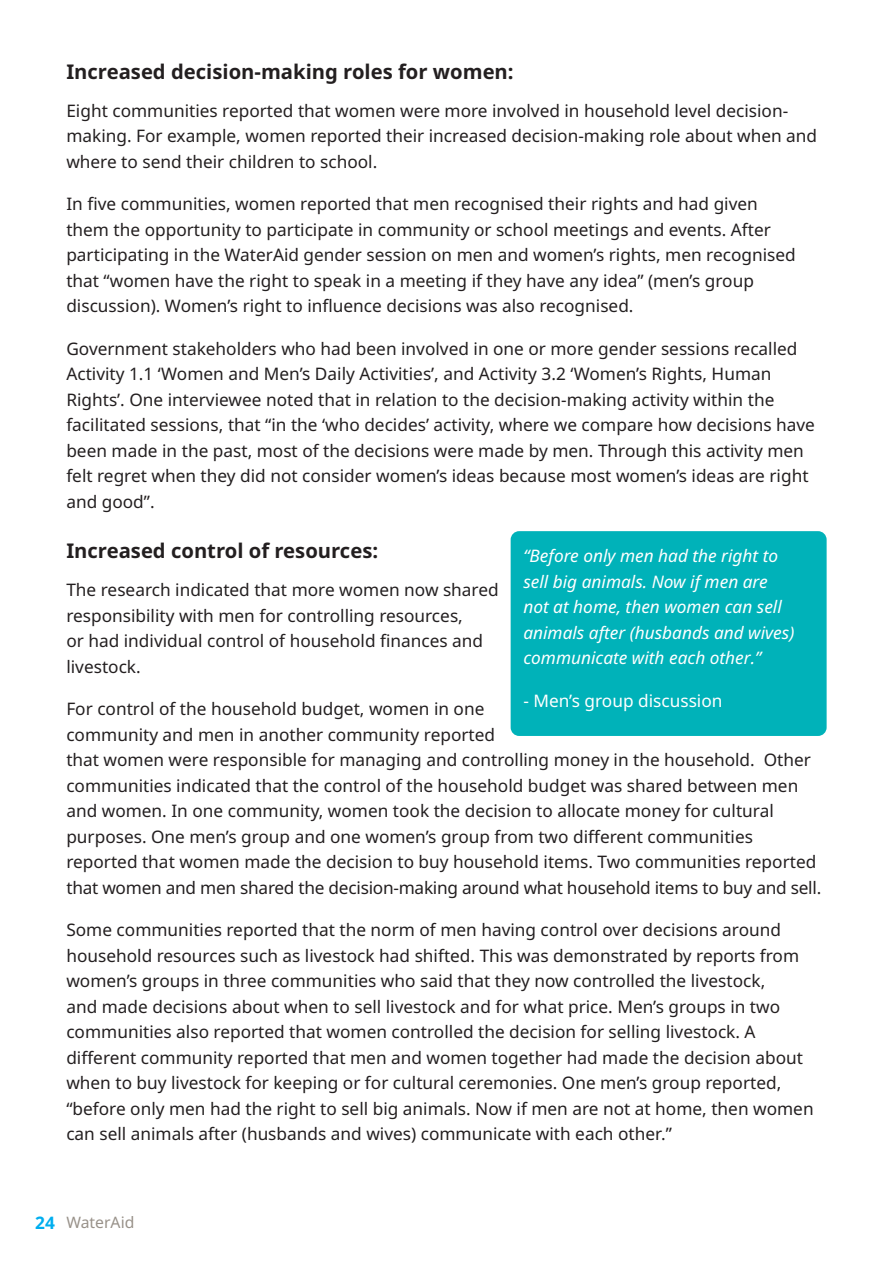
<style>
.page{position:relative;width:893px;height:1263px;background:#fff}
.page>*{position:absolute;margin:0;border:0;box-sizing:border-box;transform-origin:0 0}
.Heading_4{font:700 20.25px "Noto Sans";color:#231f20}
.t1{font:17.25px/25.5px "Noto Sans";color:#231f20}
.t2{font:italic 17.25px/25.5px "Noto Sans";color:#fff}
.t3{font:17.25px "Noto Sans";color:#fff}
.t4{font:15.75px "Noto Sans";color:#989189}
.s1{font-weight:700;font-size:17.25px;color:#00aeef}
</style>
<div class="page">
<div style="left:511px;top:531px;width:316px;height:205px;background:#00b2b9;border-radius:9px"></div>
<p class="Heading_4" style="left:66px;top:57px;width:449px">Increased decision-making roles for women:</p>
<p class="t1" style="left:66px;top:98px;width:752px">Eight communities reported that women were more involved in household level decision&shy;making. For example, women reported their increased decision-making role about when and where to send their children to school.</p>
<p class="t1" style="left:66px;top:192px;width:731px">In five communities, women reported that men recognised their rights and had given them the opportunity to participate in community or school meetings and events. After participating in the WaterAid gender session on men and women’s rights, men recognised that “women have the right to speak in a meeting if they have any idea” (men’s group discussion). Women’s right to influence decisions was also recognised.</p>
<p class="t1" style="left:66px;top:336px;width:750px">Government stakeholders who had been involved in one or more gender sessions recalled Activity 1.1 ‘Women and Men’s Daily Activities’, and Activity 3.2 ‘Women’s Rights, Human Rights’. One interviewee noted that in relation to the decision-making activity within the facilitated sessions, that “in the ‘who decides’ activity, where we compare how decisions have been made in the past, most of the decisions were made by men. Through this activity men felt regret when they did not consider women’s ideas because most women’s ideas are right and good”.</p>
<p class="Heading_4" style="left:66px;top:536px;width:313px">Increased control of resources:</p>
<p class="t1" style="left:66px;top:577px;width:434px">The research indicated that more women now shared responsibility with men for controlling resources,<br>or had individual control of household finances and livestock.</p>
<p class="t1" style="left:66px;top:696px;width:756px">For control of the household budget, women in one<br>community and men in another community reported<br>that women were responsible for managing and controlling money in the household. Other communities indicated that the control of the household budget was shared between men and women. In one community, women took the decision to allocate money for cultural purposes. One men’s group and one women’s group from two different communities reported that women made the decision to buy household items. Two communities reported that women and men shared the decision-making around what household items to buy and sell.</p>
<p class="t1" style="left:66px;top:917px;width:749px">Some communities reported that the norm of men having control over decisions around household resources such as livestock had shifted. This was demonstrated by reports from women’s groups in three communities who said that they now controlled the livestock,<br>and made decisions about when to sell livestock and for what price. Men’s groups in two communities also reported that women controlled the decision for selling livestock. A different community reported that men and women together had made the decision about when to buy livestock for keeping or for cultural ceremonies. One men’s group reported, “before only men had the right to sell big animals. Now if men are not at home, then women can sell animals after (husbands and wives) communicate with each other.”</p>
<p class="t2" style="left:523px;top:544px;width:272px">“Before only men had the right to sell big animals. Now if men are not at home, then women can sell animals after (husbands and wives) communicate with each other.”</p>
<p class="t3" style="left:523px;top:688px;width:201px">- Men’s group discussion</p>
<p class="t4" style="left:35px;top:1212px;width:101px"><span class="s1">24</span> WaterAid</p>
</div>
